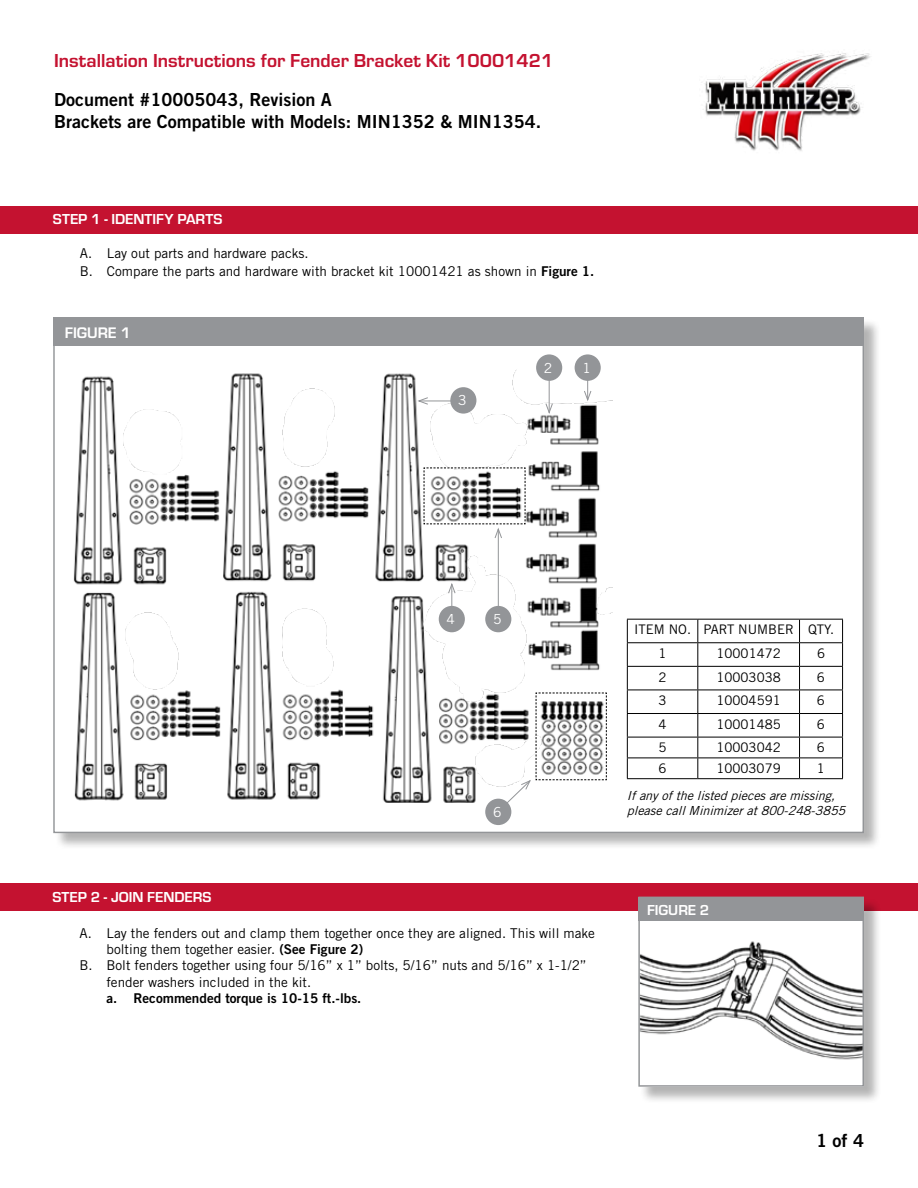
<style>
.page{position:relative;width:918px;height:1188px;background:#fff}
.page>*{position:absolute;margin:0;border:0;box-sizing:border-box;transform-origin:0 0}
.t1{font:700 19.5px "Eurostile";color:#c41230}
.t2{font:18px/21.6px "Trade Gothic LT Std Bd 2";color:#000}
.t3{font:700 15.9px "Eurostile";color:#fff}
.t4{font:700 15px "Eurostile";color:#fff}
.t5{font:13.8px "Trade Gothic LT Std";color:#fff}
.t6{font:13.5px/18px "Trade Gothic LT Std";color:#000}
.t7{font:13.5px "Trade Gothic LT Std Bd 2";color:#000}
.t8{font:13.2px/23.5px "Trade Gothic LT Std";color:#000}
.t9{font:italic 12.45px/15px "Trade Gothic LT Std";color:#000}
.s1{font-family:"Trade Gothic LT Std Bd 2"}
</style>
<div class="page">
<div style="left:54px;top:318px;width:827px;height:533px;background:#000;opacity:.3"></div>
<div style="left:53px;top:318px;width:811px;height:515px;background:#fff;border:1px solid #939598"></div>
<div style="left:0;top:206px;width:918px;height:27px;background:#c41230"></div>
<div style="left:0;top:883px;width:918px;height:27px;background:#c41230"></div>
<img style="left:73px;top:369px;width:539px;height:434px">
<div style="left:53px;top:318px;width:811px;height:28px;background:#939598"></div>
<img style="left:703px;top:53px;width:168px;height:98px">
<div style="left:575px;top:354px;width:26px;height:27px;background:#939598;border-radius:50%"></div>
<div style="left:439px;top:606px;width:26px;height:26px;background:#939598;border-radius:50%"></div>
<div style="left:485px;top:606px;width:26px;height:26px;background:#939598;border-radius:50%"></div>
<div style="left:536px;top:354px;width:26px;height:27px;background:#939598;border-radius:50%"></div>
<div style="left:450px;top:387px;width:26px;height:27px;background:#939598;border-radius:50%"></div>
<div style="left:485px;top:799px;width:26px;height:26px;background:#939598;border-radius:50%"></div>
<hr style="left:627px;top:619px;width:71px;height:1px;background:#000">
<hr style="left:698px;top:619px;width:102px;height:1px;background:#000">
<hr style="left:800px;top:619px;width:43px;height:1px;background:#000">
<hr style="left:627px;top:642px;width:71px;height:1px;background:#000">
<hr style="left:698px;top:642px;width:102px;height:1px;background:#000">
<hr style="left:800px;top:642px;width:43px;height:1px;background:#000">
<hr style="left:627px;top:666px;width:71px;height:1px;background:#000">
<hr style="left:698px;top:666px;width:102px;height:1px;background:#000">
<hr style="left:800px;top:666px;width:43px;height:1px;background:#000">
<hr style="left:627px;top:690px;width:71px;height:1px;background:#000">
<hr style="left:698px;top:690px;width:102px;height:1px;background:#000">
<hr style="left:800px;top:690px;width:43px;height:1px;background:#000">
<hr style="left:627px;top:713px;width:71px;height:1px;background:#000">
<hr style="left:698px;top:713px;width:102px;height:1px;background:#000">
<hr style="left:800px;top:713px;width:43px;height:1px;background:#000">
<hr style="left:627px;top:737px;width:71px;height:1px;background:#000">
<hr style="left:698px;top:737px;width:102px;height:1px;background:#000">
<hr style="left:800px;top:737px;width:43px;height:1px;background:#000">
<hr style="left:627px;top:758px;width:71px;height:1px;background:#000">
<svg style="left:627px;top:620px;width:1px;height:158px"></svg>
<hr style="left:698px;top:758px;width:102px;height:1px;background:#000">
<svg style="left:697px;top:620px;width:1px;height:158px"></svg>
<hr style="left:800px;top:758px;width:43px;height:1px;background:#000">
<svg style="left:799px;top:620px;width:1px;height:158px"></svg>
<svg style="left:842px;top:620px;width:1px;height:158px"></svg>
<hr style="left:627px;top:778px;width:71px;height:1px;background:#000">
<hr style="left:698px;top:778px;width:102px;height:1px;background:#000">
<hr style="left:800px;top:778px;width:43px;height:1px;background:#000">
<svg style="left:584px;top:380px;width:8px;height:22px"></svg>
<svg style="left:448px;top:582px;width:8px;height:25px"></svg>
<hr style="left:498px;top:529px;width:1px;height:82px;background:#939598">
<svg style="left:423px;top:467px;width:103px;height:72px"></svg>
<hr style="left:549px;top:377px;width:1px;height:36px;background:#939598">
<svg style="left:545px;top:403px;width:8px;height:12px"></svg>
<hr style="left:419px;top:401px;width:35px;height:1px;background:#939598">
<svg style="left:417px;top:397px;width:12px;height:8px"></svg>
<svg style="left:504px;top:692px;width:103px;height:114px"></svg>
<div style="left:640px;top:898px;width:242px;height:206px;background:#000;opacity:.3"></div>
<div style="left:638px;top:897px;width:226px;height:189px;background:#fff"></div>
<img style="left:641px;top:941px;width:220px;height:119px">
<div style="left:638px;top:897px;width:226px;height:24px;background:#939598"></div>
<div style="left:638px;top:897px;width:226px;height:190px;border:2px solid #939598"></div>
<h1 class="t1" style="left:54px;top:47px;width:501px">Installation Instructions for Fender Bracket Kit 10001421</h1>
<h2 class="t2" style="left:54px;top:88px;width:489px">Document #10005043, Revision A<br>Brackets are Compatible with Models: MIN1352 &amp; MIN1354.</h2>
<p class="t4" style="left:53px;top:208px;width:171px">STEP 1 - IDENTIFY PARTS</p>
<p class="t6" style="left:80px;top:244px;width:516px">A. Lay out parts and hardware packs.<br>B. Compare the parts and hardware with bracket kit 10001421 as shown in <span class="s1">Figure 1.</span></p>
<p class="t3" style="left:65px;top:321px;width:67px">FIGURE 1</p>
<p class="t5" style="left:458px;top:392px;width:10px">3</p>
<p class="t5" style="left:544px;top:359px;width:10px">2</p>
<p class="t5" style="left:582px;top:359px;width:10px">1</p>
<p class="t5" style="left:447px;top:611px;width:10px">4</p>
<p class="t5" style="left:493px;top:611px;width:10px">5</p>
<p class="t5" style="left:493px;top:804px;width:10px">6</p>
<p class="t4" style="left:52px;top:886px;width:160px">STEP 2 - JOIN FENDERS</p>
<p class="t6" style="left:80px;top:924px;width:517px">A. Lay the fenders out and clamp them together once they are aligned. This will make</p>
<p class="t6" style="left:106px;top:940px;width:258px">bolting them together easier. <span class="s1">(See Figure 2)</span></p>
<p class="t6" style="left:80px;top:956px;width:509px">B. Bolt fenders together using four 5/16” x 1” bolts, 5/16” nuts and 5/16” x 1-1/2”</p>
<p class="t6" style="left:106px;top:973px;width:206px">fender washers included in the kit.</p>
<p class="t7" style="left:106px;top:990px;width:256px">a. Recommended torque is 10-15 ft.-lbs.</p>
<p class="t8" style="left:659px;top:618px;width:177px;text-indent:-25px">ITEM NO. PART NUMBER QTY.<br>1</p>
<p class="t8" style="left:716px;top:641px;width:66px">10001472</p>
<p class="t8" style="left:817px;top:641px;width:10px">6</p>
<p class="t8" style="left:659px;top:665px;width:10px">2</p>
<p class="t8" style="left:716px;top:665px;width:66px">10003038</p>
<p class="t8" style="left:817px;top:665px;width:10px">6</p>
<p class="t8" style="left:659px;top:688px;width:10px">3</p>
<p class="t8" style="left:716px;top:688px;width:66px">10004591</p>
<p class="t8" style="left:817px;top:688px;width:10px">6</p>
<p class="t8" style="left:658px;top:712px;width:10px">4</p>
<p class="t8" style="left:716px;top:712px;width:66px">10001485</p>
<p class="t8" style="left:817px;top:712px;width:10px">6</p>
<p class="t8" style="left:658px;top:736px;width:10px">5</p>
<p class="t8" style="left:716px;top:736px;width:66px">10003042</p>
<p class="t8" style="left:817px;top:736px;width:10px">6</p>
<p class="t8" style="left:658px;top:756px;width:10px">6</p>
<p class="t8" style="left:716px;top:756px;width:66px">10003079</p>
<p class="t8" style="left:817px;top:756px;width:10px">1</p>
<p class="t9" style="left:627px;top:788px;width:224px">Ifanyofthelistedpiecesaremissing, pleasecallMinimizerat800-248-3855</p>
<p class="t4" style="left:647px;top:899px;width:64px">FIGURE 2</p>
<h2 class="t2" style="left:816px;top:1129px;width:49px">1 of 4</h2>
</div>
